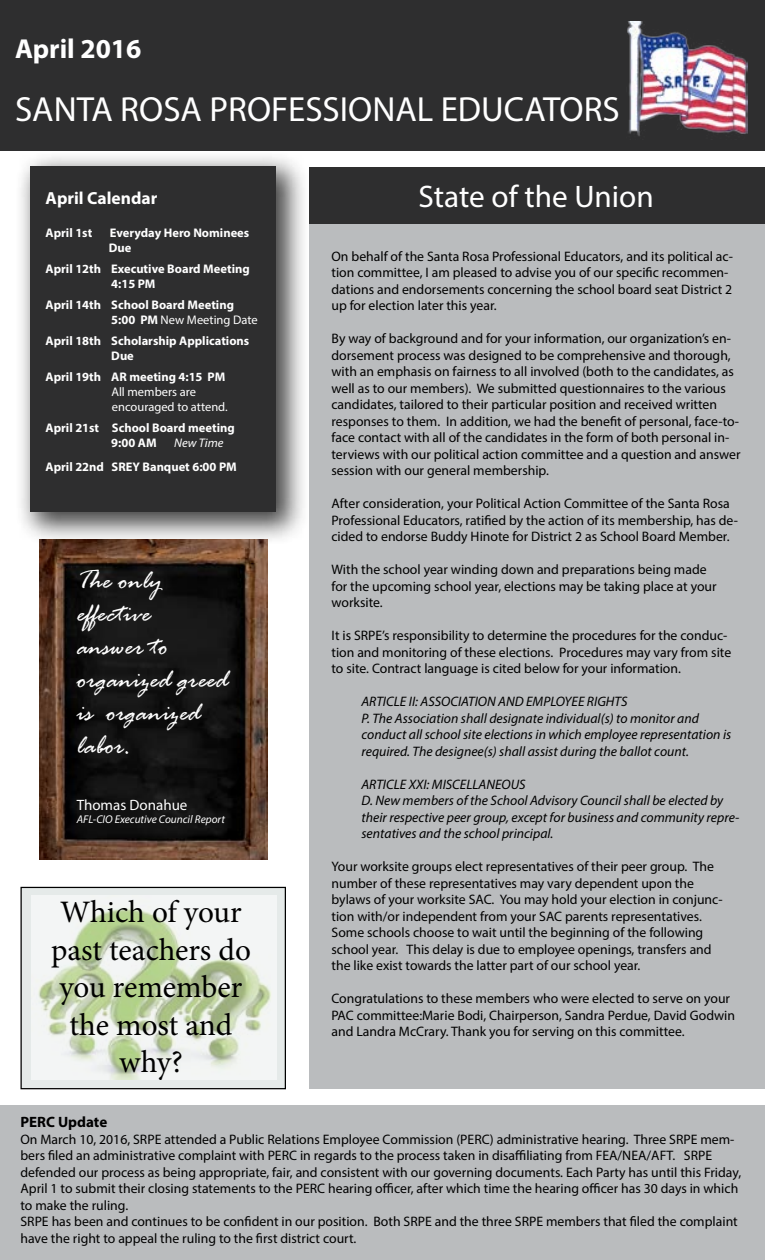
<style>
.page{position:relative;width:765px;height:1260px;background:#fff}
.page>*{position:absolute;margin:0;border:0;box-sizing:border-box;transform-origin:0 0}
.t1{font:35px "Myriad Pro";color:#fff}
.t2{font:31.25px/37.5px "Minion Pro";letter-spacing:-.005em;color:#000;text-align:center}
.t3{font:31.25px "Myriad Pro";color:#fff}
.t4{font:italic 27.5px/33px "Rage";color:#fff}
.t5{font:700 27.5px "Myriad Pro";color:#fff}
.t6{font:700 17.5px "Myriad Pro";color:#fff}
.t7{font:15px "Myriad Pro";color:#fff}
.t8{font:700 15px "Myriad Pro";color:#000}
.t9{font:13.75px/16.5px "Myriad Pro";color:#000}
.t10{font:italic 13.75px/16.5px "Myriad Pro";color:#000}
.t11{font:700 12.5px/15px "Myriad Pro";color:#fff}
.t12{font:12.5px/15px "Myriad Pro";color:#fff}
.t13{font:italic 12.5px "Myriad Pro";color:#fff}
.t14{font:italic 11.25px "Myriad Pro";color:#fff}
.s1{font-weight:400}
</style>
<div class="page">
<div style="left:1px;top:1px;width:764px;height:150px;background:#2e2e2f"></div>
<div style="left:309px;top:168px;width:455px;height:56px;background:#2e2e2f"></div>
<div style="left:309px;top:224px;width:455px;height:865px;background:#babcbe"></div>
<div style="left:14px;top:150px;width:295px;height:395px;background:#000;opacity:.75"></div>
<div style="left:31px;top:167px;width:245px;height:345px;background:#2e2e2f"></div>
<img style="left:627px;top:21px;width:121px;height:115px">
<img style="left:39px;top:540px;width:228px;height:319px">
<div style="left:21px;top:887px;width:264px;height:202px;background:#e5eae9"></div>
<div style="left:20px;top:887px;width:266px;height:202px;border:1px solid #000"></div>
<img style="left:31px;top:896px;width:245px;height:184px">
<div style="left:0;top:1105px;width:765px;height:154px;background:#babcbe"></div>
<h3 class="t5" style="left:15px;top:31px;width:128px">April 2016</h3>
<h1 class="t1" style="left:15px;top:88px;width:606px">SANTA ROSA PROFESSIONAL EDUCATORS</h1>
<h2 class="t3" style="left:418px;top:177px;width:237px">State of the Union</h2>
<p class="t6" style="left:46px;top:187px;width:113px">April Calendar</p>
<p class="t11" style="left:46px;top:225px;width:48px">April 1st</p>
<p class="t11" style="left:109px;top:225px;width:142px">Everyday Hero Nominees<br>Due</p>
<p class="t11" style="left:111px;top:261px;width:140px;text-indent:-66px">April 12th Executive Board Meeting<br>4:15 PM</p>
<p class="t11" style="left:111px;top:297px;width:148px;text-indent:-66px">April 14th School Board Meeting<br>5:00 PM <span class="s1">New Meeting Date</span></p>
<p class="t11" style="left:111px;top:333px;width:140px;text-indent:-66px">April 18th Scholarship Applications<br>Due</p>
<p class="t11" style="left:46px;top:369px;width:181px">April 19th AR meeting 4:15 PM</p>
<p class="t12" style="left:111px;top:384px;width:118px">All members are encouraged to attend.</p>
<p class="t11" style="left:111px;top:420px;width:125px;text-indent:-66px">April 21st School Board meeting<br>9:00 AM</p>
<p class="t9" style="left:332px;top:248px;width:403px">On behalf of the Santa Rosa Professional Educators, and its political ac&shy;tion committee, I am pleased to advise you of our specific recommen&shy;dations and endorsements concerning the school board seat District 2 up for election later this year.</p>
<p class="t9" style="left:332px;top:330px;width:411px">By way of background and for your information, our organization’s en&shy;dorsement process was designed to be comprehensive and thorough, with an emphasis on fairness to all involved (both to the candidates, as well as to our members). We submitted questionnaires to the various candidates, tailored to their particular position and received written responses to them. In addition, we had the benefit of personal, face-to&shy;face contact with all of the candidates in the form of both personal in&shy;terviews with our political action committee and a question and answer session with our general membership.</p>
<p class="t9" style="left:332px;top:495px;width:408px">After consideration, your Political Action Committee of the Santa Rosa<br>Professional Educators, ratified by the action of its membership, has de&shy;cided to endorse Buddy Hinote for District 2 as School Board Member.</p>
<p class="t9" style="left:332px;top:561px;width:387px">With the school year winding down and preparations being made for the upcoming school year, elections may be taking place at your worksite.</p>
<p class="t9" style="left:332px;top:627px;width:401px">It is SRPE’s responsibility to determine the procedures for the conduc&shy;tion and monitoring of these elections. Procedures may vary from site to site. Contract language is cited below for your information.</p>
<p class="t10" style="left:362px;top:693px;width:371px">ARTICLE II: ASSOCIATION AND EMPLOYEE RIGHTS<br>P. The Association shall designate individual(s) to monitor and conduct all school site elections in which employee representation is required. The designee(s) shall assist during the ballot count.</p>
<p class="t10" style="left:362px;top:776px;width:379px">ARTICLE XXI: MISCELLANEOUS<br>D. New members of the School Advisory Council shall be elected by their respective peer group, except for business and community repre&shy;sentatives and the school principal.</p>
<p class="t9" style="left:332px;top:858px;width:393px">Your worksite groups elect representatives of their peer group. The number of these representatives may vary dependent upon the bylaws of your worksite SAC. You may hold your election in conjunc&shy;tion with/or independent from your SAC parents representatives.<br>Some schools choose to wait until the beginning of the following school year. This delay is due to employee openings, transfers and the like exist towards the latter part of our school year.</p>
<p class="t9" style="left:332px;top:990px;width:405px">Congratulations to these members who were elected to serve on your<br>PAC committee:Marie Bodi, Chairperson, Sandra Perdue, David Godwin and Landra McCrary. Thank you for serving on this committee.</p>
<p class="t13" style="left:174px;top:435px;width:51px">New Time</p>
<p class="t11" style="left:46px;top:459px;width:193px">April 22nd SREY Banquet 6:00 PM</p>
<h3 class="t4" style="left:77px;top:567px;width:153px">The only effective<br>answer to organized greed is organized labor.</h3>
<p class="t7" style="left:77px;top:795px;width:112px">Thomas Donahue</p>
<p class="t14" style="left:77px;top:813px;width:150px">AFL-CIO Executive Council Report</p>
<h2 class="t2" style="left:51px;top:894px;width:201px">Which of your past teachers do you remember the most and why?</h2>
<p class="t8" style="left:20px;top:1112px;width:88px">PERC Update</p>
<p class="t9" style="left:20px;top:1131px;width:722px">On March 10, 2016, SRPE attended a Public Relations Employee Commission (PERC) administrative hearing. Three SRPE mem&shy;bers filed an administrative complaint with PERC in regards to the process taken in disaffiliating from FEA/NEA/AFT. SRPE defended our process as being appropriate, fair, and consistent with our governing documents. Each Party has until this Friday, April 1 to submit their closing statements to the PERC hearing officer, after which time the hearing officer has 30 days in which to make the ruling.<br>SRPE has been and continues to be confident in our position. Both SRPE and the three SRPE members that filed the complaint have the right to appeal the ruling to the first district court.</p>
</div>
